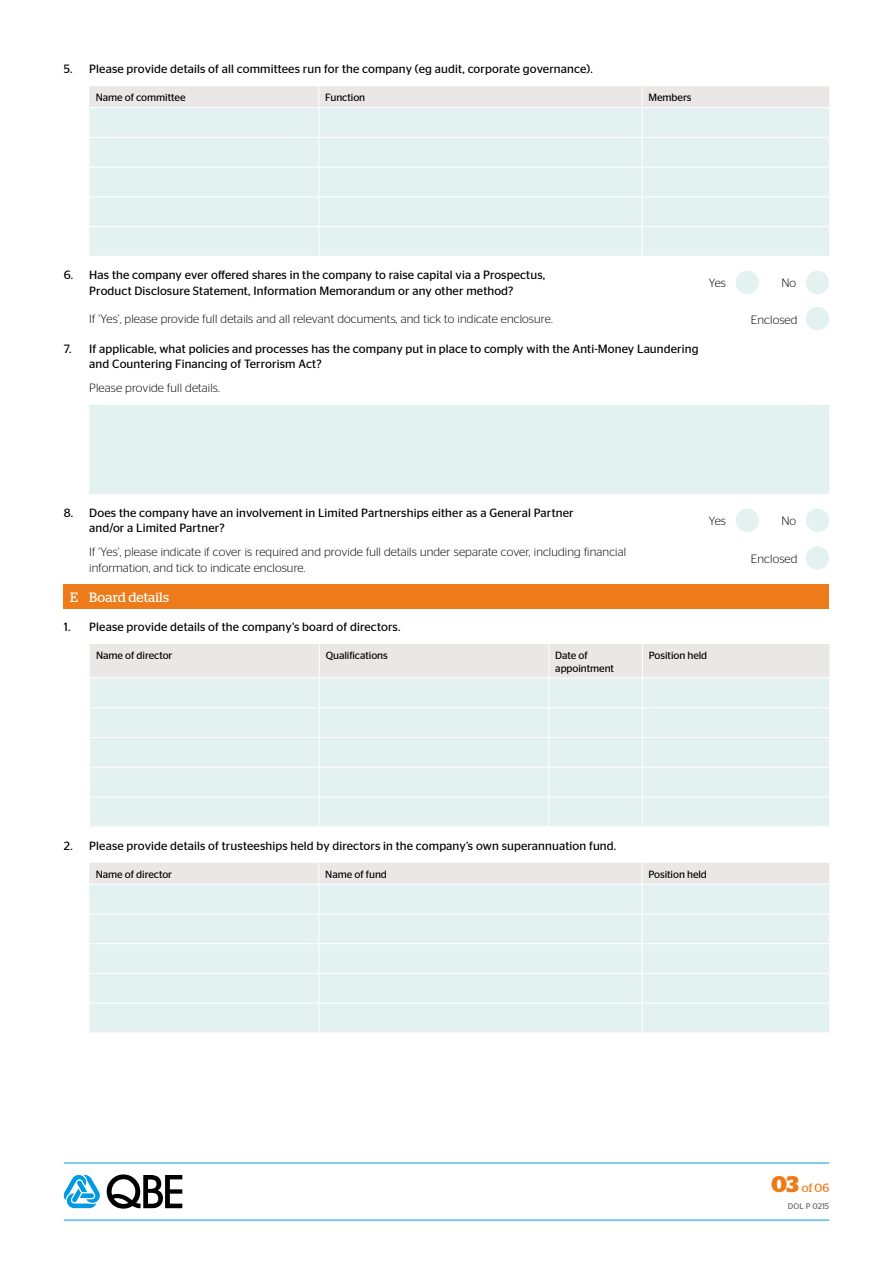
<style>
.page{position:relative;width:893px;height:1263px;background:#fff}
.page>*{position:absolute;margin:0;border:0;box-sizing:border-box;transform-origin:0 0}
.t1{font:13.5px "Stag";letter-spacing:.01em;color:#fff}
.t2{font:12px/15.8px "Stag Sans";letter-spacing:.01em;color:#000}
.t3{font:300 12px/15.8px "Stag Sans";letter-spacing:.01em;color:#000}
.t4{font:12px "Stag";color:#ee7b19}
.t5{font:10.5px/12.8px "Stag Sans";letter-spacing:-.005em;color:#000}
.t6{font:8.25px "Stag Sans";color:#646567}
.s1{font-weight:700;font-size:22.5px}
</style>
<div class="page">
<hr style="left:64px;top:1220px;width:765px;height:1px;background:#009ee0">
<hr style="left:64px;top:1163px;width:765px;height:1px;background:#009ee0">
<svg style="left:107px;top:1174px;width:75px;height:34px"></svg>
<svg style="left:64px;top:1174px;width:36px;height:34px"></svg>
<svg style="left:89px;top:863px;width:740px;height:169px;background:#e4f1f0"></svg>
<svg style="left:89px;top:86px;width:740px;height:170px;background:#e4f1f0"></svg>
<div style="left:806px;top:271px;width:23px;height:23px;background:#e3f2f1;border-radius:50%"></div>
<div style="left:736px;top:271px;width:23px;height:23px;background:#e3f2f1;border-radius:50%"></div>
<div style="left:806px;top:509px;width:23px;height:23px;background:#e3f2f1;border-radius:50%"></div>
<div style="left:736px;top:509px;width:23px;height:23px;background:#e3f2f1;border-radius:50%"></div>
<div style="left:806px;top:307px;width:23px;height:23px;background:#e3f2f1;border-radius:50%"></div>
<div style="left:806px;top:546px;width:23px;height:24px;background:#e3f2f1;border-radius:50%"></div>
<div style="left:89px;top:405px;width:740px;height:89px;background:#e3f2f1"></div>
<div style="left:64px;top:584px;width:765px;height:25px;background:#ee7b19"></div>
<svg style="left:90px;top:644px;width:740px;height:182px;background:#e5f0ef"></svg>
<p class="t2" style="left:64px;top:61px;width:530px">5. Please provide details of all committees run for the company (eg audit, corporate governance).</p>
<p class="t5" style="left:96px;top:91px;width:91px">Name of committee</p>
<p class="t5" style="left:325px;top:91px;width:41px">Function</p>
<p class="t5" style="left:648px;top:91px;width:45px">Members</p>
<p class="t2" style="left:64px;top:267px;width:483px;text-align:center">6. Has the company ever offered shares in the company to raise capital via a Prospectus,<br>Product Disclosure Statement, Information Memorandum or any other method?</p>
<p class="t3" style="left:89px;top:311px;width:465px">If ‘Yes’, please provide full details and all relevant documents, and tick to indicate enclosure.</p>
<p class="t2" style="left:89px;top:340px;width:611px;text-indent:-26px">7. If applicable, what policies and processes has the company put in place to comply with the Anti-Money Laundering and Countering Financing of Terrorism Act?</p>
<p class="t3" style="left:89px;top:380px;width:132px">Please provide full details.</p>
<p class="t3" style="left:709px;top:275px;width:19px">Yes</p>
<p class="t3" style="left:781px;top:275px;width:16px">No</p>
<p class="t3" style="left:751px;top:311px;width:48px">Enclosed</p>
<p class="t2" style="left:89px;top:504px;width:486px;text-indent:-26px">8. Does the company have an involvement in Limited Partnerships either as a General Partner and/or a Limited Partner?</p>
<p class="t3" style="left:89px;top:544px;width:538px">If ‘Yes’, please indicate if cover is required and provide full details under separate cover, including financial information, and tick to indicate enclosure.</p>
<p class="t1" style="left:70px;top:589px;width:100px">E Board details</p>
<p class="t2" style="left:64px;top:619px;width:338px">1. Please provide details of the company’s board of directors.</p>
<p class="t3" style="left:709px;top:512px;width:19px">Yes</p>
<p class="t3" style="left:781px;top:512px;width:16px">No</p>
<p class="t3" style="left:751px;top:551px;width:48px">Enclosed</p>
<p class="t5" style="left:96px;top:649px;width:78px">Name of director</p>
<p class="t5" style="left:326px;top:649px;width:64px">Qualifications</p>
<p class="t5" style="left:555px;top:649px;width:60px">Date of appointment</p>
<p class="t5" style="left:649px;top:649px;width:60px">Position held</p>
<p class="t2" style="left:64px;top:838px;width:554px">2. Please provide details of trusteeships held by directors in the company’s own superannuation fund.</p>
<p class="t5" style="left:96px;top:867px;width:78px">Name of director</p>
<p class="t5" style="left:325px;top:867px;width:63px">Name of fund</p>
<p class="t5" style="left:648px;top:867px;width:60px">Position held</p>
<p class="t4" style="left:771px;top:1181px;width:59px"><span class="s1">03</span> of 06</p>
<p class="t6" style="left:788px;top:1201px;width:43px">DOL P 0215</p>
</div>
